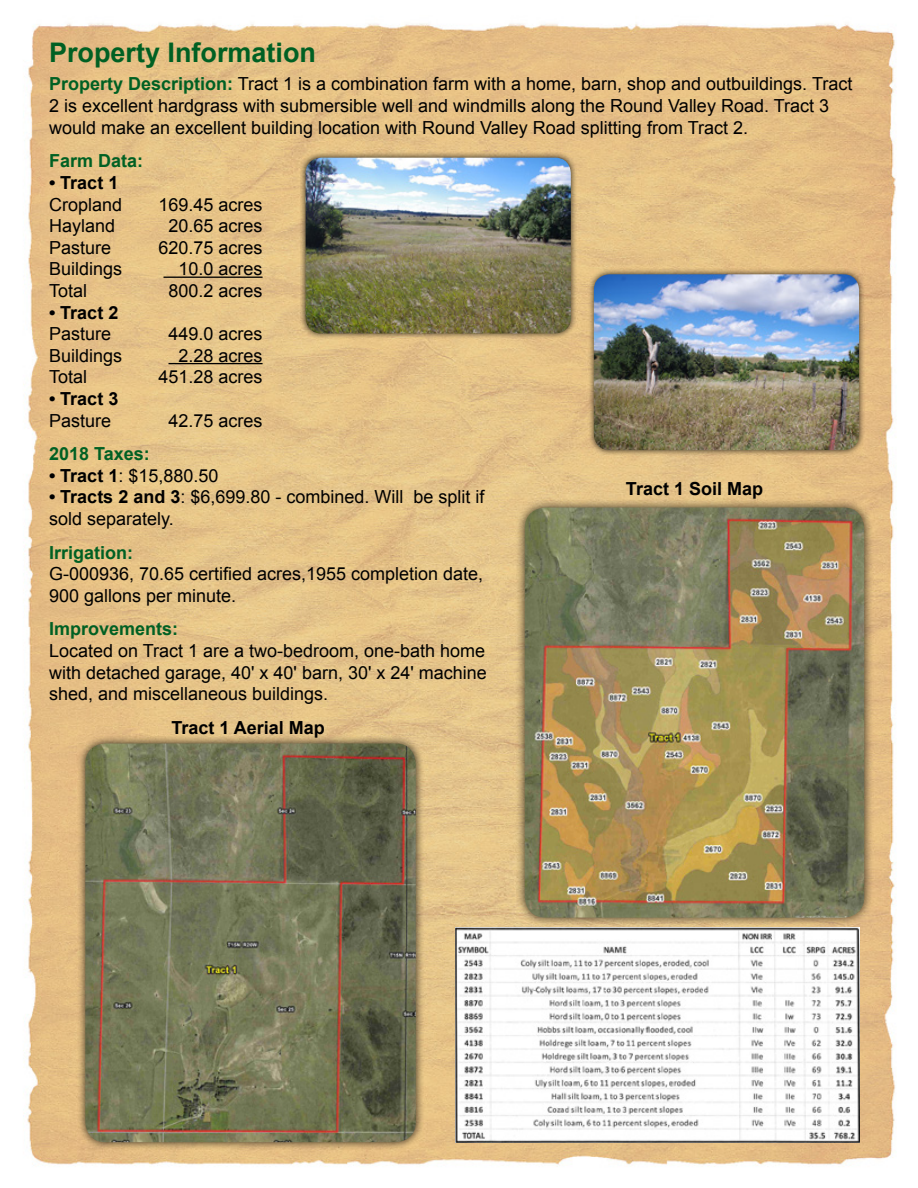
<style>
.page{position:relative;width:918px;height:1188px;background:#fff}
.page>*{position:absolute;margin:0;border:0;box-sizing:border-box;transform-origin:0 0}
.t1{font:700 27px "Arial";color:#006023}
.t2{font:18px/21.6px "Arial";color:#000}
.t3{font:700 18px "Arial";color:#000}
.t4{font:700 18px "Arial";color:#006023}
.s1{font-weight:700;color:#006023}
.s2{font-weight:700}
</style>
<div class="page">
<img style="left:23px;top:23px;width:873px;height:1144px">
<hr style="left:164px;top:277px;width:99px;height:1px;background:#000">
<hr style="left:169px;top:363px;width:94px;height:1px;background:#000">
<div style="left:77px;top:735px;width:348px;height:416px;background:#000;opacity:.75"></div>
<img style="left:85px;top:744px;width:331px;height:398px">
<div style="left:515px;top:497px;width:359px;height:430px;background:#000;opacity:.75"></div>
<img style="left:525px;top:508px;width:339px;height:410px">
<img style="left:456px;top:927px;width:403px;height:215px">
<div style="left:300px;top:151px;width:278px;height:188px;background:#000;opacity:.75"></div>
<img style="left:306px;top:158px;width:265px;height:175px">
<div style="left:588px;top:268px;width:278px;height:188px;background:#000;opacity:.75"></div>
<img style="left:594px;top:274px;width:265px;height:176px">
<h1 class="t1" style="left:49px;top:35px;width:269px">Property Information</h1>
<p class="t2" style="left:49px;top:74px;width:805px"><span class="s1">Property Description:</span> Tract 1 is a combination farm with a home, barn, shop and outbuildings. Tract<br>2 is excellent hardgrass with submersible well and windmills along the Round Valley Road. Tract 3 would make an excellent building location with Round Valley Road splitting from Tract 2.</p>
<p class="t4" style="left:49px;top:149px;width:96px">Farm Data:</p>
<p class="t3" style="left:49px;top:171px;width:71px">• Tract 1</p>
<p class="t2" style="left:49px;top:194px;width:75px">Cropland</p>
<p class="t2" style="left:159px;top:194px;width:106px">169.45 acres</p>
<p class="t2" style="left:49px;top:215px;width:68px">Hayland</p>
<p class="t2" style="left:169px;top:215px;width:96px">20.65 acres</p>
<p class="t2" style="left:49px;top:237px;width:64px">Pasture</p>
<p class="t2" style="left:159px;top:237px;width:106px">620.75 acres</p>
<p class="t2" style="left:49px;top:258px;width:75px">Buildings</p>
<p class="t2" style="left:179px;top:258px;width:86px">10.0 acres</p>
<p class="t2" style="left:49px;top:280px;width:40px">Total</p>
<p class="t2" style="left:169px;top:280px;width:96px">800.2 acres</p>
<p class="t3" style="left:49px;top:300px;width:71px">• Tract 2</p>
<p class="t2" style="left:49px;top:323px;width:64px">Pasture</p>
<p class="t2" style="left:169px;top:323px;width:96px">449.0 acres</p>
<p class="t2" style="left:49px;top:345px;width:75px">Buildings</p>
<p class="t2" style="left:179px;top:345px;width:86px">2.28 acres</p>
<p class="t2" style="left:49px;top:366px;width:40px">Total</p>
<p class="t2" style="left:159px;top:366px;width:106px">451.28 acres</p>
<p class="t3" style="left:49px;top:387px;width:71px">• Tract 3</p>
<p class="t2" style="left:49px;top:410px;width:64px">Pasture</p>
<p class="t2" style="left:169px;top:410px;width:96px">42.75 acres</p>
<p class="t4" style="left:49px;top:442px;width:102px">2018 Taxes:</p>
<p class="t2" style="left:49px;top:465px;width:171px"><span class="s2">• Tract 1</span>: $15,880.50</p>
<p class="t2" style="left:49px;top:486px;width:437px"><span class="s2">• Tracts 2 and 3</span>: $6,699.80 - combined. Will be split if sold separately.</p>
<p class="t4" style="left:49px;top:540px;width:86px">Irrigation:</p>
<p class="t2" style="left:49px;top:563px;width:436px">G-000936, 70.65 certified acres,1955 completion date,<br>900 gallons per minute.</p>
<p class="t4" style="left:49px;top:617px;width:131px">Improvements:</p>
<p class="t2" style="left:49px;top:640px;width:439px;text-align:justify">Located on Tract 1 are a two-bedroom, one-bath home with detached garage, 40' x 40' barn, 30' x 24' machine shed, and miscellaneous buildings.</p>
<p class="t3" style="left:626px;top:476px;width:139px">Tract 1 Soil Map</p>
<p class="t3" style="left:171px;top:715px;width:155px">Tract 1 Aerial Map</p>
</div>
